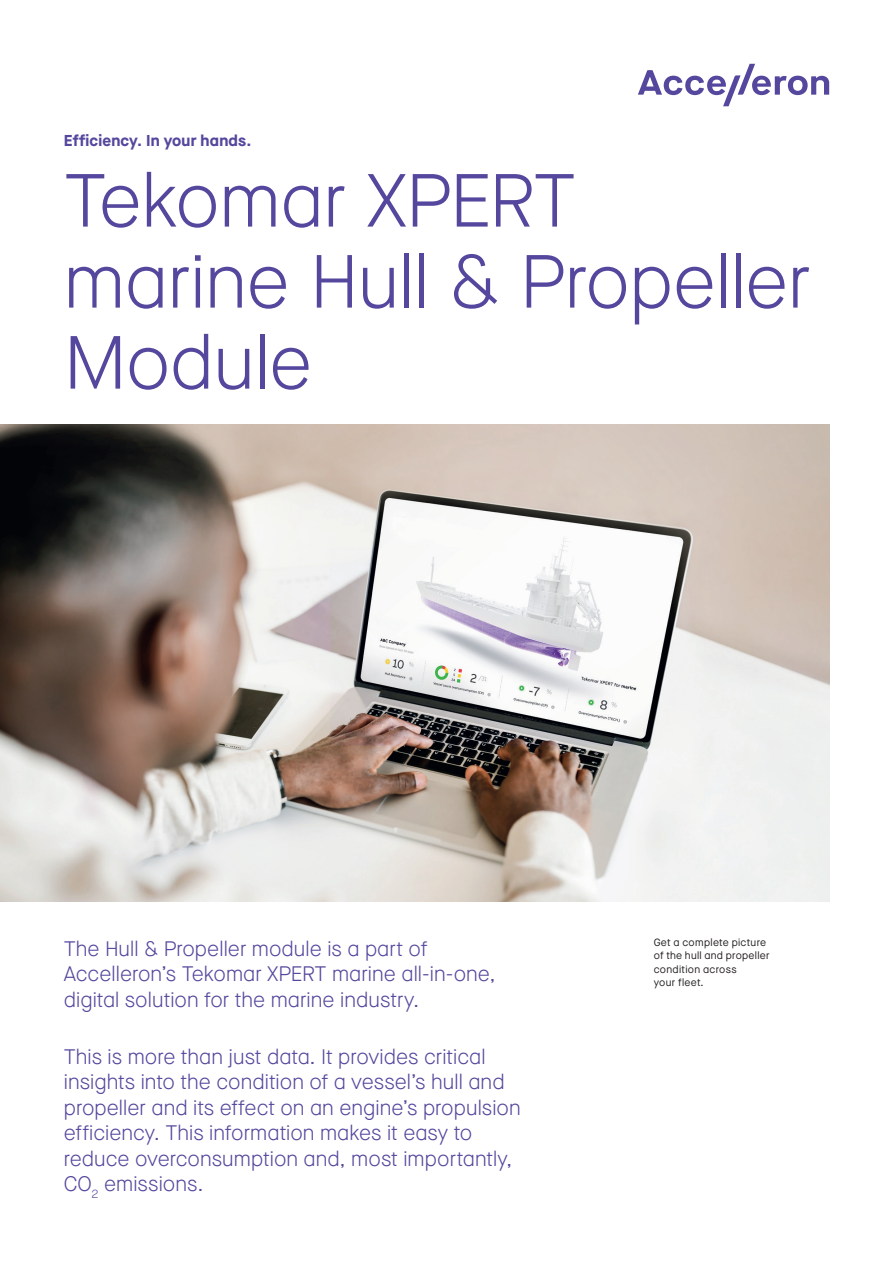
<style>
.page{position:relative;width:893px;height:1263px;background:#fff}
.page>*{position:absolute;margin:0;border:0;box-sizing:border-box;transform-origin:0 0}
.Headline_50{font:300 75px/81px "Maison Neue";letter-spacing:-.005em;color:#54479d}
.Lead_14{font:300 21px/25.5px "Maison Neue";letter-spacing:.005em;color:#54479d}
.Headline_80{font:700 15.75px "Maison Neue";letter-spacing:.015em;color:#54479d}
.Caption_7{font:10.5px/13.5px "Maison Neue";letter-spacing:.03em;color:#231f20}
</style>
<div class="page">
<img style="left:0;top:425px;width:829px;height:477px">
<svg style="left:638px;top:64px;width:191px;height:42px"></svg>
<p class="Headline_80" style="left:64px;top:129px;width:189px">Efficiency. In your hands.</p>
<p class="Headline_50" style="left:64px;top:160px;width:748px">Tekomar XPERT marine Hull &amp; Propeller<br>Module</p>
<p class="Lead_14" style="left:64px;top:935px;width:433px">The Hull &amp; Propeller module is a part of<br>Accelleron’s Tekomar XPERT marine all-in-one, digital solution for the marine industry.</p>
<p class="Lead_14" style="left:64px;top:1043px;width:458px">This is more than just data. It provides critical insights into the condition of a vessel’s hull and propeller and its effect on an engine’s propulsion efficiency. This information makes it easy to reduce overconsumption and, most importantly, CO<sub>2</sub> emissions.</p>
<p class="Caption_7" style="left:654px;top:935px;width:117px">Get a complete picture of the hull and propeller condition across<br>your fleet.</p>
</div>
